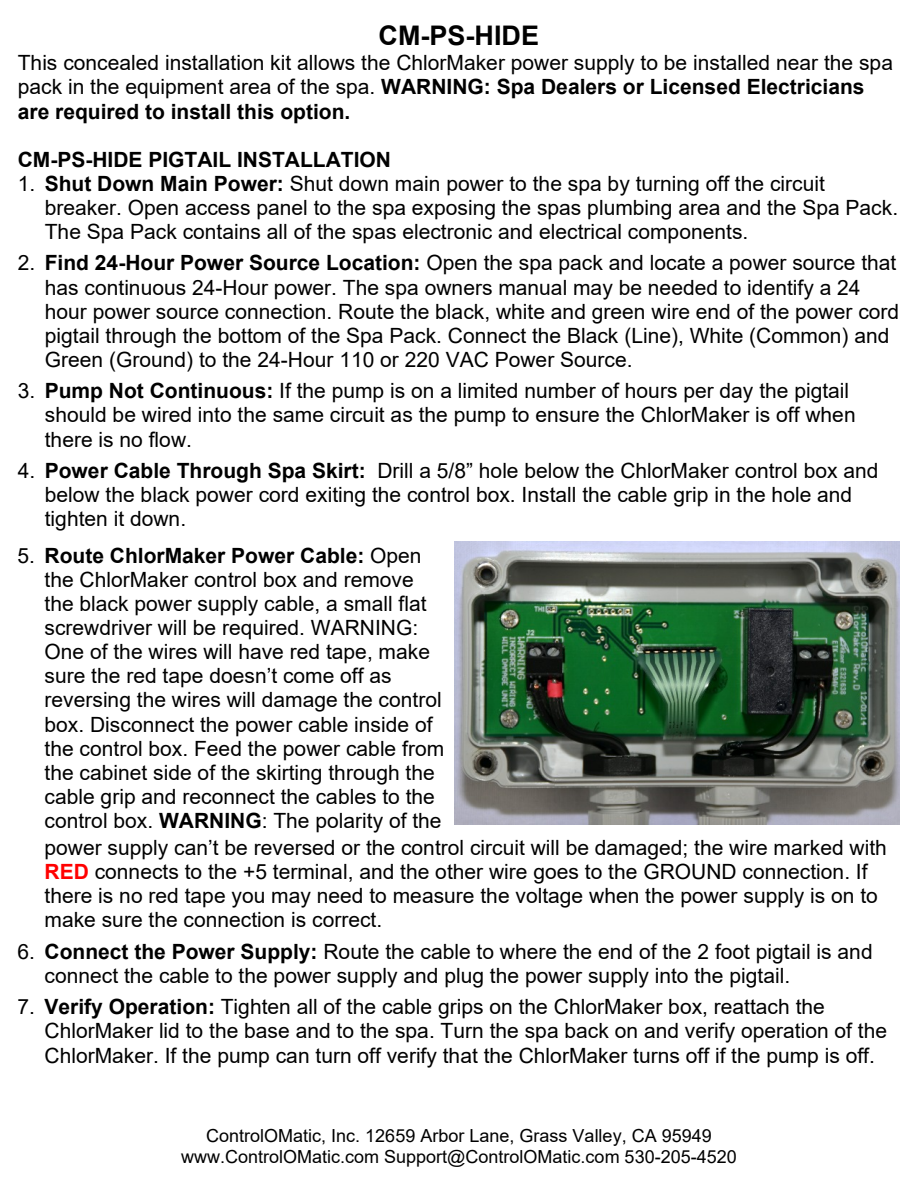
<style>
.page{position:relative;width:918px;height:1188px;background:#fff}
.page>*{position:absolute;margin:0;border:0;box-sizing:border-box;transform-origin:0 0}
.t1{font:700 27px "Arial";color:#000}
.t2{font:21px/24.2px "Arial";color:#000}
.t3{font:700 21px "Arial";color:#000}
.t4{font:18px/20.7px "Arial";color:#000;text-align:center}
.s1{font-weight:700}
.s2{font-weight:700;color:#f00}
</style>
<div class="page">
<img style="left:455px;top:542px;width:445px;height:282px">
<p class="t1" style="left:379px;top:25px;width:162px">CM-PS-HIDE</p>
<p class="t2" style="left:18px;top:53px;width:877px">This concealed installation kit allows the ChlorMaker power supply to be installed near the spa pack in the equipment area of the spa. <span class="s1">WARNING: Spa Dealers or Licensed Electricians are required to install this option.</span></p>
<p class="t3" style="left:18px;top:151px;width:375px">CM-PS-HIDE PIGTAIL INSTALLATION</p>
<p class="t2" style="left:45px;top:173px;width:855px;text-indent:-27px">1. <span class="s1">Shut Down Main Power:</span> Shut down main power to the spa by turning off the circuit breaker. Open access panel to the spa exposing the spas plumbing area and the Spa Pack.<br>The Spa Pack contains all of the spas electronic and electrical components.</p>
<p class="t2" style="left:45px;top:253px;width:856px;text-indent:-27px">2. <span class="s1">Find 24-Hour Power Source Location:</span> Open the spa pack and locate a power source that has continuous 24-Hour power. The spa owners manual may be needed to identify a 24 hour power source connection. Route the black, white and green wire end of the power cord pigtail through the bottom of the Spa Pack. Connect the Black (Line), White (Common) and Green (Ground) to the 24-Hour 110 or 220 VAC Power Source.</p>
<p class="t2" style="left:45px;top:381px;width:812px;text-indent:-27px">3. <span class="s1">Pump Not Continuous:</span> If the pump is on a limited number of hours per day the pigtail should be wired into the same circuit as the pump to ensure the ChlorMaker is off when there is no flow.</p>
<p class="t2" style="left:45px;top:461px;width:835px;text-indent:-27px">4. <span class="s1">Power Cable Through Spa Skirt:</span> Drill a 5/8” hole below the ChlorMaker control box and below the black power cord exiting the control box. Install the cable grip in the hole and tighten it down.</p>
<p class="t2" style="left:45px;top:545px;width:401px;text-indent:-27px">5. <span class="s1">Route ChlorMaker Power Cable:</span> Open the ChlorMaker control box and remove the black power supply cable, a small flat screwdriver will be required. WARNING:<br>One of the wires will have red tape, make sure the red tape doesn’t come off as reversing the wires will damage the control box. Disconnect the power cable inside of the control box. Feed the power cable from the cabinet side of the skirting through the cable grip and reconnect the cables to the control box. <span class="s1">WARNING</span>: The polarity of the</p>
<p class="t2" style="left:45px;top:837px;width:844px">power supply can’t be reversed or the control circuit will be damaged; the wire marked with <span class="s2">RED</span> connects to the +5 terminal, and the other wire goes to the GROUND connection. If there is no red tape you may need to measure the voltage when the power supply is on to make sure the connection is correct.</p>
<p class="t2" style="left:45px;top:941px;width:830px;text-indent:-27px">6. <span class="s1">Connect the Power Supply:</span> Route the cable to where the end of the 2 foot pigtail is and connect the cable to the power supply and plug the power supply into the pigtail.</p>
<p class="t2" style="left:45px;top:997px;width:844px;text-indent:-27px">7. <span class="s1">Verify Operation:</span> Tighten all of the cable grips on the ChlorMaker box, reattach the<br>ChlorMaker lid to the base and to the spa. Turn the spa back on and verify operation of the<br>ChlorMaker. If the pump can turn off verify that the ChlorMaker turns off if the pump is off.</p>
<p class="t4" style="left:181px;top:1127px;width:557px">ControlOMatic, Inc. 12659 Arbor Lane, Grass Valley, CA 95949 www.ControlOMatic.com Support@ControlOMatic.com 530-205-4520</p>
</div>
